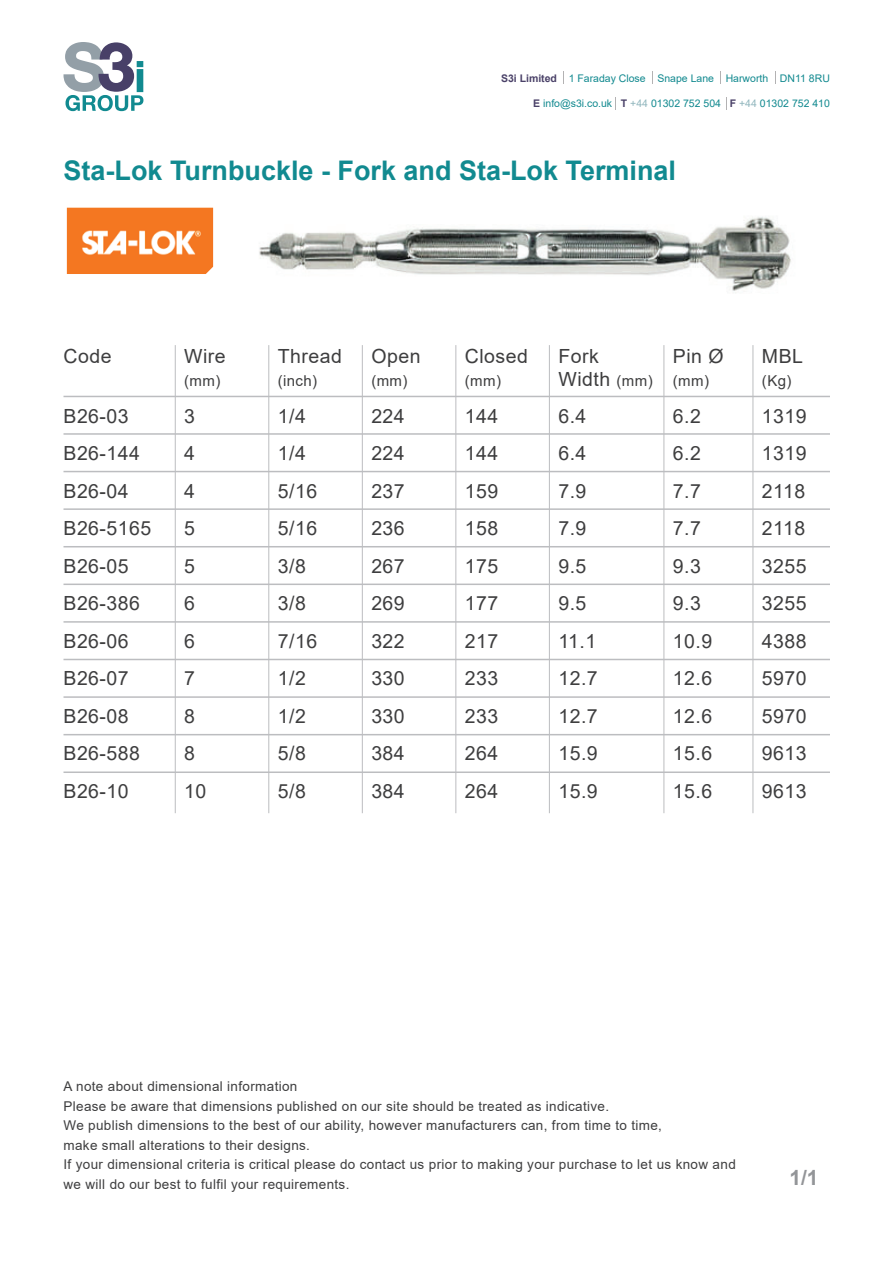
<style>
.page{position:relative;width:893px;height:1263px;background:#fff}
.page>*{position:absolute;margin:0;border:0;box-sizing:border-box;transform-origin:0 0}
.t1{font:700 27px "Arial";color:#118a90}
.t2{font:700 21px "Arial";color:#939598}
.t3{font:19.5px/37.5px "Arial";letter-spacing:.025em;color:#3e3e3f}
.t4{font:15px "Arial";letter-spacing:.025em;color:#3e3e3f}
.t5{font:13.5px/19.5px "Arial";letter-spacing:.025em;color:#3e3e3f}
.t6{font:10.5px "Arial";color:#11898f}
.s1{font-weight:700;color:#4a4168}
.s2{color:#92b7be}
.s3{font-size:15px}
</style>
<div class="page">
<img style="left:259px;top:217px;width:532px;height:76px">
<svg style="left:775px;top:71px;width:1px;height:13px"></svg>
<svg style="left:652px;top:71px;width:1px;height:13px"></svg>
<svg style="left:720px;top:71px;width:1px;height:13px"></svg>
<svg style="left:563px;top:71px;width:1px;height:13px"></svg>
<svg style="left:615px;top:97px;width:1px;height:13px"></svg>
<svg style="left:726px;top:97px;width:1px;height:13px"></svg>
<svg style="left:63px;top:42px;width:80px;height:69px"></svg>
<hr style="left:175px;top:345px;width:1px;height:468px;background:#bcbdc0">
<hr style="left:268px;top:345px;width:1px;height:468px;background:#bcbdc0">
<hr style="left:549px;top:345px;width:1px;height:468px;background:#bcbdc0">
<hr style="left:455px;top:345px;width:1px;height:468px;background:#bcbdc0">
<hr style="left:362px;top:345px;width:1px;height:468px;background:#bcbdc0">
<hr style="left:663px;top:345px;width:1px;height:468px;background:#bcbdc0">
<hr style="left:752px;top:345px;width:1px;height:468px;background:#bcbdc0">
<hr style="left:64px;top:396px;width:766px;height:1px;background:#bcbdc0">
<hr style="left:64px;top:433px;width:766px;height:2px;background:#bcbdc0">
<hr style="left:64px;top:621px;width:766px;height:2px;background:#bcbdc0">
<hr style="left:64px;top:583px;width:766px;height:2px;background:#bcbdc0">
<hr style="left:64px;top:546px;width:766px;height:1px;background:#bcbdc0">
<hr style="left:64px;top:508px;width:766px;height:2px;background:#bcbdc0">
<hr style="left:64px;top:471px;width:766px;height:1px;background:#bcbdc0">
<hr style="left:64px;top:771px;width:766px;height:2px;background:#bcbdc0">
<hr style="left:64px;top:734px;width:766px;height:1px;background:#bcbdc0">
<hr style="left:64px;top:696px;width:766px;height:2px;background:#bcbdc0">
<hr style="left:64px;top:659px;width:766px;height:1px;background:#bcbdc0">
<img style="left:67px;top:208px;width:146px;height:66px">
<p class="t6" style="left:501px;top:71px;width:330px"><span class="s1">S3i Limited</span> 1 Faraday Close Snape Lane Harworth DN11 8RU</p>
<p class="t6" style="left:533px;top:96px;width:298px"><span class="s1">E</span> info@s3i.co.uk <span class="s1">T</span> <span class="s2">+44</span> 01302 752 504 <span class="s1">F</span> <span class="s2">+44</span> 01302 752 410</p>
<h1 class="t1" style="left:64px;top:152px;width:614px">Sta-Lok Turnbuckle - Fork and Sta-Lok Terminal</h1>
<h3 class="t3" style="left:64px;top:337px;width:50px">Code</h3>
<h3 class="t3" style="left:64px;top:397px;width:89px">B26-03<br>B26-144<br>B26-04<br>B26-5165<br>B26-05<br>B26-386<br>B26-06<br>B26-07<br>B26-08<br>B26-588<br>B26-10</h3>
<h3 class="t3" style="left:184px;top:337px;width:43px">Wire</h3>
<p class="t4" style="left:184px;top:370px;width:38px">(mm)</p>
<h3 class="t3" style="left:184px;top:397px;width:24px">3<br>4<br>4<br>5<br>5<br>6<br>6<br>7<br>8<br>8<br>10</h3>
<h3 class="t3" style="left:278px;top:337px;width:66px">Thread</h3>
<p class="t4" style="left:278px;top:370px;width:41px">(inch)</p>
<h3 class="t3" style="left:278px;top:397px;width:41px">1/4<br>1/4<br>5/16<br>5/16<br>3/8<br>3/8<br>7/16<br>1/2<br>1/2<br>5/8<br>5/8</h3>
<h3 class="t3" style="left:371px;top:337px;width:51px">Open</h3>
<p class="t4" style="left:371px;top:370px;width:38px">(mm)</p>
<h3 class="t3" style="left:371px;top:397px;width:35px;text-align:justify">224<br>224<br>237<br>236<br>267<br>269<br>322<br>330<br>330<br>384<br>384</h3>
<h3 class="t3" style="left:465px;top:337px;width:65px">Closed</h3>
<p class="t4" style="left:465px;top:370px;width:38px">(mm)</p>
<h3 class="t3" style="left:465px;top:397px;width:35px;text-align:justify">144<br>144<br>159<br>158<br>175<br>177<br>217<br>233<br>233<br>264<br>264</h3>
<h3 class="t3" style="left:558px;top:345px;width:96px;line-height:22.5px">Fork<br>Width <span class="s3">(mm)</span></h3>
<h3 class="t3" style="left:558px;top:397px;width:41px">6.4<br>6.4<br>7.9<br>7.9<br>9.5<br>9.5<br>11.1<br>12.7<br>12.7<br>15.9<br>15.9</h3>
<h3 class="t3" style="left:673px;top:337px;width:52px">Pin Ø</h3>
<p class="t4" style="left:673px;top:370px;width:38px">(mm)</p>
<h3 class="t3" style="left:673px;top:397px;width:41px">6.2<br>6.2<br>7.7<br>7.7<br>9.3<br>9.3<br>10.9<br>12.6<br>12.6<br>15.6<br>15.6</h3>
<h3 class="t3" style="left:762px;top:337px;width:43px">MBL</h3>
<p class="t4" style="left:762px;top:370px;width:31px">(Kg)</p>
<h3 class="t3" style="left:762px;top:397px;width:46px;text-align:justify">1319<br>1319<br>2118<br>2118<br>3255<br>3255<br>4388<br>5970<br>5970<br>9613<br>9613</h3>
<p class="t5" style="left:64px;top:1076px;width:674px">A note about dimensional information<br>Please be aware that dimensions published on our site should be treated as indicative.<br>We publish dimensions to the best of our ability, however manufacturers can, from time to time,<br>make small alterations to their designs.<br>If your dimensional criteria is critical please do contact us prior to making your purchase to let us know and we will do our best to fulfil your requirements.</p>
<h2 class="t2" style="left:789px;top:1163px;width:31px">1/1</h2>
</div>
